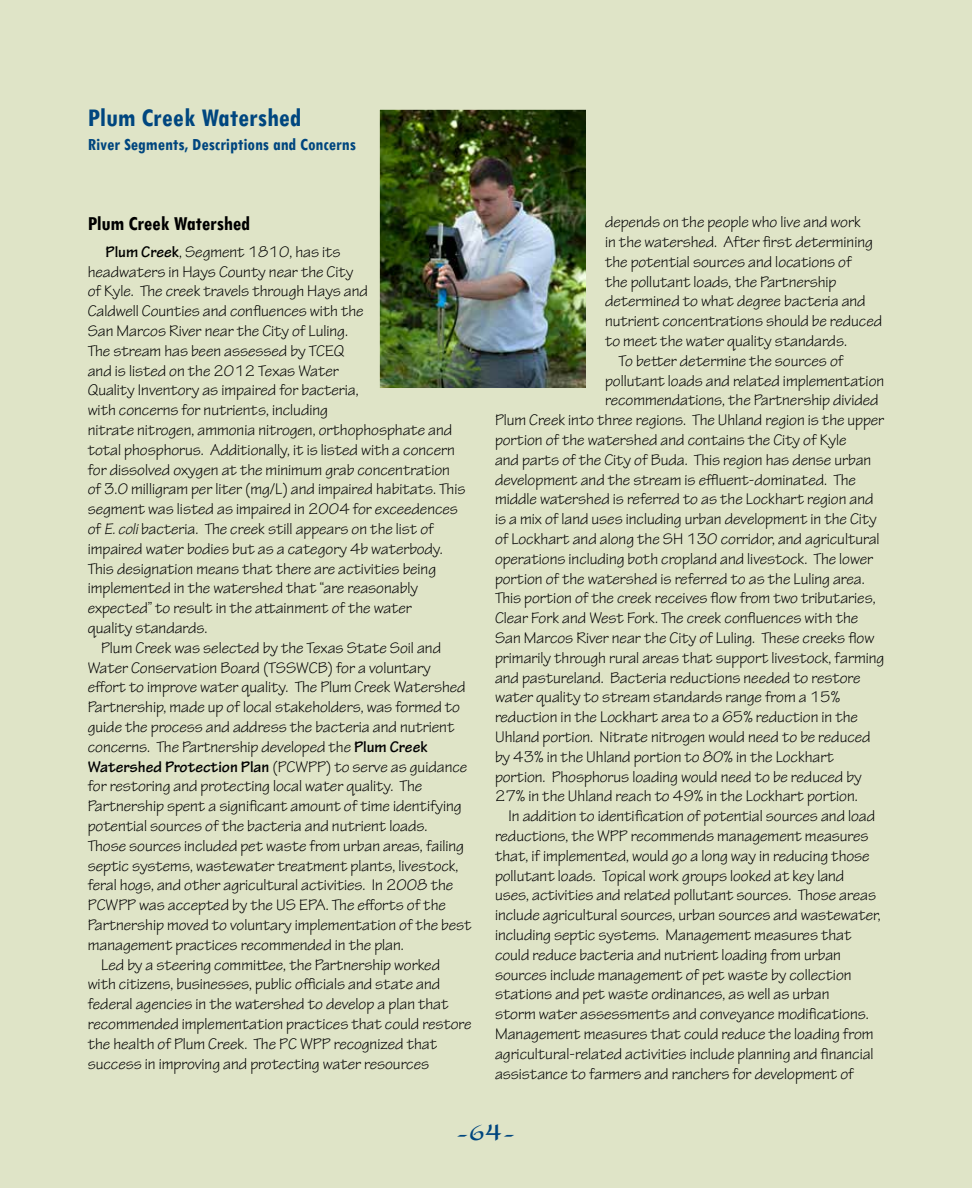
<style>
.page{position:relative;width:972px;height:1188px;background:#dfe4c7}
.page>*{position:absolute;margin:0;border:0;box-sizing:border-box;transform-origin:0 0}
.t1{font:700 condensed 27px "Tw Cen";color:#00467f}
.t2{font:27px "Dorovar FLF Carolus";color:#00467f}
.t3{font:700 condensed 21px "Tw Cen";letter-spacing:-.01em;color:#000}
.t4{font:700 condensed 18px "Tw Cen";color:#00467f}
.t5{font:16.5px/19.8px "Tekton Pro";color:#000}
.s1{font-weight:700}
.s2{font-style:italic}
</style>
<div class="page">
<img style="left:380px;top:110px;width:205px;height:278px">
<h1 class="t1" style="left:88px;top:101px;width:215px">Plum Creek Watershed</h1>
<p class="t4" style="left:88px;top:133px;width:270px">River Segments, Descriptions and Concerns</p>
<p class="t3" style="left:88px;top:210px;width:164px">Plum Creek Watershed</p>
<p class="t5" style="left:88px;top:242px;width:379px;text-indent:18px"><span class="s1">Plum Creek</span>, Segment 1810, has its<br>headwaters in Hays County near the City<br>of Kyle. The creek travels through Hays and<br>Caldwell Counties and confluences with the<br>San Marcos River near the City of Luling.<br>The stream has been assessed by TCEQ<br>and is listed on the 2012 Texas Water<br>Quality Inventory as impaired for bacteria,<br>with concerns for nutrients, including<br>nitrate nitrogen, ammonia nitrogen, orthophosphate and total phosphorus. Additionally, it is listed with a concern for dissolved oxygen at the minimum grab concentration of 3.0 milligram per liter (mg/L) and impaired habitats. This segment was listed as impaired in 2004 for exceedences of <span class="s2">E. coli</span> bacteria. The creek still appears on the list of impaired water bodies but as a category 4b waterbody.<br>This designation means that there are activities being implemented in the watershed that “are reasonably expected” to result in the attainment of the water<br>quality standards.</p>
<p class="t5" style="left:101px;top:638px;width:341px">Plum Creek was selected by the Texas State Soil and</p>
<p class="t5" style="left:88px;top:658px;width:344px">Water Conservation Board (TSSWCB) for a voluntary</p>
<p class="t5" style="left:88px;top:678px;width:379px">effort to improve water quality. The Plum Creek Watershed</p>
<p class="t5" style="left:88px;top:697px;width:374px">Partnership, made up of local stakeholders, was formed to</p>
<p class="t5" style="left:88px;top:717px;width:368px">guide the process and address the bacteria and nutrient</p>
<p class="t5" style="left:88px;top:737px;width:341px">concerns. The Partnership developed the <span class="s1">Plum Creek</span></p>
<p class="t5" style="left:88px;top:757px;width:381px"><span class="s1">Watershed Protection Plan</span> (PCWPP) to serve as guidance</p>
<p class="t5" style="left:88px;top:777px;width:336px">for restoring and protecting local water quality. The</p>
<p class="t5" style="left:88px;top:796px;width:375px">Partnership spent a significant amount of time identifying</p>
<p class="t5" style="left:88px;top:816px;width:341px">potential sources of the bacteria and nutrient loads.</p>
<p class="t5" style="left:88px;top:836px;width:378px">Those sources included pet waste from urban areas, failing</p>
<p class="t5" style="left:88px;top:856px;width:372px">septic systems, wastewater treatment plants, livestock,</p>
<p class="t5" style="left:88px;top:876px;width:367px">feral hogs, and other agricultural activities. In 2008 the</p>
<p class="t5" style="left:88px;top:895px;width:360px">PCWPP was accepted by the US EPA. The efforts of the</p>
<p class="t5" style="left:88px;top:915px;width:385px">Partnership moved to voluntary implementation of the best</p>
<p class="t5" style="left:88px;top:935px;width:318px">management practices recommended in the plan.</p>
<p class="t5" style="left:101px;top:955px;width:340px">Led by a steering committee, the Partnership worked</p>
<p class="t5" style="left:88px;top:975px;width:354px">with citizens, businesses, public officials and state and</p>
<p class="t5" style="left:88px;top:994px;width:362px">federal agencies in the watershed to develop a plan that</p>
<p class="t5" style="left:88px;top:1014px;width:385px">recommended implementation practices that could restore</p>
<p class="t5" style="left:88px;top:1034px;width:351px">the health of Plum Creek. The PC WPP recognized that</p>
<p class="t5" style="left:88px;top:1054px;width:343px">success in improving and protecting water resources</p>
<p class="t5" style="left:605px;top:213px;width:257px">depends on the people who live and work</p>
<p class="t5" style="left:605px;top:232px;width:269px">in the watershed. After first determining</p>
<p class="t5" style="left:605px;top:252px;width:248px">the potential sources and locations of</p>
<p class="t5" style="left:605px;top:272px;width:233px">the pollutant loads, the Partnership</p>
<p class="t5" style="left:605px;top:292px;width:262px">determined to what degree bacteria and</p>
<p class="t5" style="left:605px;top:312px;width:279px">nutrient concentrations should be reduced</p>
<p class="t5" style="left:605px;top:331px;width:244px">to meet the water quality standards.</p>
<p class="t5" style="left:619px;top:351px;width:226px">To better determine the sources of</p>
<p class="t5" style="left:605px;top:371px;width:281px">pollutant loads and related implementation</p>
<p class="t5" style="left:605px;top:391px;width:275px">recommendations, the Partnership divided</p>
<p class="t5" style="left:495px;top:411px;width:391px">Plum Creek into three regions. The Uhland region is the upper</p>
<p class="t5" style="left:495px;top:430px;width:353px">portion of the watershed and contains the City of Kyle</p>
<p class="t5" style="left:495px;top:450px;width:378px">and parts of the City of Buda. This region has dense urban</p>
<p class="t5" style="left:495px;top:470px;width:362px">development and the stream is effluent-dominated. The</p>
<p class="t5" style="left:495px;top:490px;width:380px">middle watershed is referred to as the Lockhart region and</p>
<p class="t5" style="left:495px;top:510px;width:383px">is a mix of land uses including urban development in the City</p>
<p class="t5" style="left:495px;top:529px;width:386px">of Lockhart and along the SH 130 corridor, and agricultural</p>
<p class="t5" style="left:495px;top:549px;width:380px">operations including both cropland and livestock. The lower</p>
<p class="t5" style="left:495px;top:569px;width:371px">portion of the watershed is referred to as the Luling area.</p>
<p class="t5" style="left:495px;top:589px;width:382px">This portion of the creek receives flow from two tributaries,</p>
<p class="t5" style="left:495px;top:609px;width:365px">Clear Fork and West Fork. The creek confluences with the</p>
<p class="t5" style="left:495px;top:628px;width:381px">San Marcos River near the City of Luling. These creeks flow</p>
<p class="t5" style="left:495px;top:648px;width:391px">primarily through rural areas that support livestock, farming</p>
<p class="t5" style="left:495px;top:668px;width:367px">and pastureland. Bacteria reductions needed to restore</p>
<p class="t5" style="left:495px;top:688px;width:347px">water quality to stream standards range from a 15%</p>
<p class="t5" style="left:495px;top:708px;width:364px">reduction in the Lockhart area to a 65% reduction in the</p>
<p class="t5" style="left:495px;top:727px;width:377px">Uhland portion. Nitrate nitrogen would need to be reduced</p>
<p class="t5" style="left:495px;top:747px;width:340px">by 43% in the Uhland portion to 80% in the Lockhart</p>
<p class="t5" style="left:495px;top:767px;width:368px">portion. Phosphorus loading would need to be reduced by</p>
<p class="t5" style="left:495px;top:787px;width:364px">27% in the Uhland reach to 49% in the Lockhart portion.</p>
<p class="t5" style="left:509px;top:807px;width:368px">In addition to identification of potential sources and load</p>
<p class="t5" style="left:495px;top:826px;width:375px">reductions, the WPP recommends management measures</p>
<p class="t5" style="left:495px;top:846px;width:376px">that, if implemented, would go a long way in reducing those</p>
<p class="t5" style="left:495px;top:866px;width:351px">pollutant loads. Topical work groups looked at key land</p>
<p class="t5" style="left:495px;top:886px;width:383px">uses, activities and related pollutant sources. Those areas</p>
<p class="t5" style="left:495px;top:906px;width:387px">include agricultural sources, urban sources and wastewater,</p>
<p class="t5" style="left:495px;top:925px;width:358px">including septic systems. Management measures that</p>
<p class="t5" style="left:495px;top:945px;width:348px">could reduce bacteria and nutrient loading from urban</p>
<p class="t5" style="left:495px;top:965px;width:358px">sources include management of pet waste by collection</p>
<p class="t5" style="left:495px;top:985px;width:336px">stations and pet waste ordinances, as well as urban</p>
<p class="t5" style="left:495px;top:1005px;width:375px">storm water assessments and conveyance modifications.</p>
<p class="t5" style="left:495px;top:1024px;width:380px">Management measures that could reduce the loading from</p>
<p class="t5" style="left:495px;top:1044px;width:380px">agricultural-related activities include planning and financial</p>
<p class="t5" style="left:495px;top:1064px;width:360px">assistance to farmers and ranchers for development of</p>
<h1 class="t2" style="left:456px;top:1119px;width:61px">-64-</h1>
</div>
